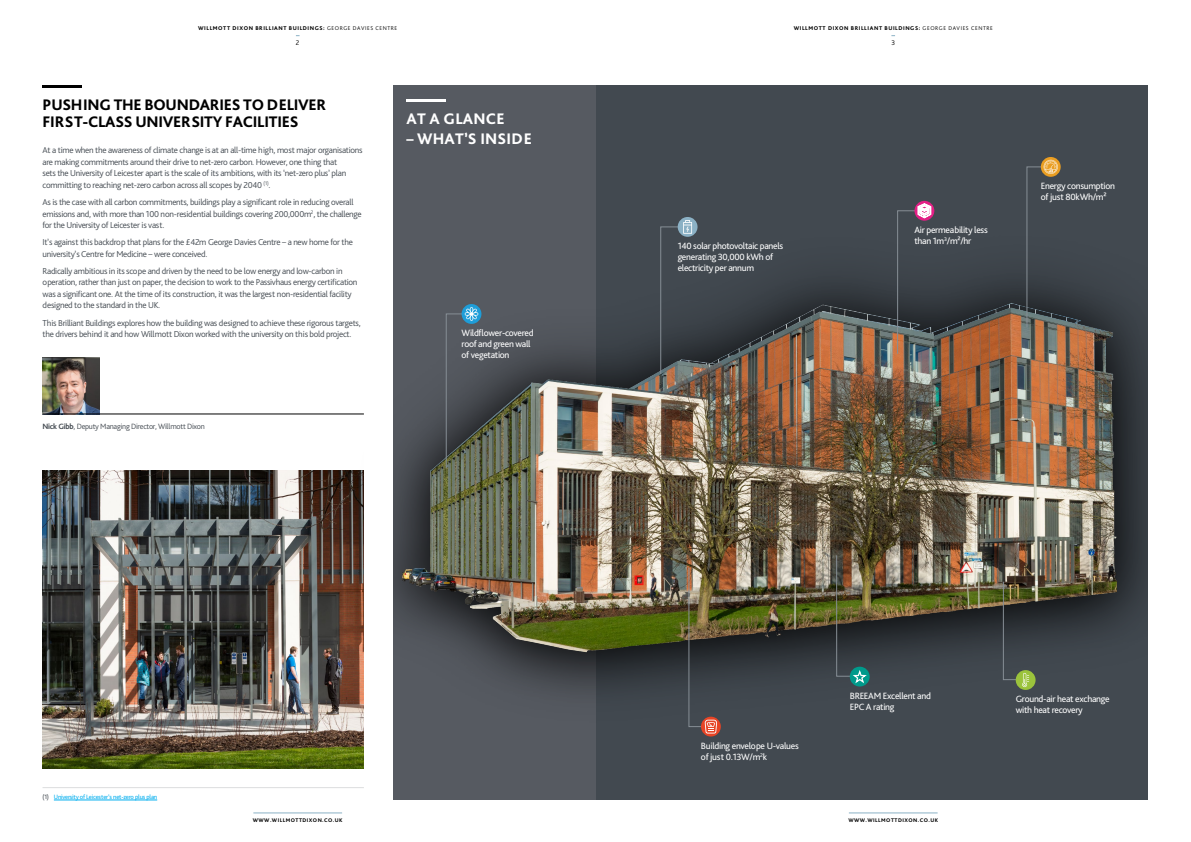
<style>
.page{position:relative;width:1191px;height:842px;background:#fff}
.page>*{position:absolute;margin:0;border:0;box-sizing:border-box;transform-origin:0 0}
.t1{font:800 16px/17px "Bliss Pro";letter-spacing:-.015em;color:#000}
.t2{font:800 16px "Bliss Pro";letter-spacing:.015em;color:#fff}
.t3{font:9.5px/11px "Bliss Pro";letter-spacing:-.03em;color:#fff}
.t4{font:300 9px/11.5px "Bliss Pro";letter-spacing:-.03em;color:#424950}
.t5{font:300 8px "Bliss Pro";letter-spacing:-.03em;color:#424950}
.t6{font:300 7px "Bliss Pro";color:#000}
.t7{font:6.5px "Bliss Pro";letter-spacing:-.03em;color:#00aeef}
.t8{font:800 5.8px "Bliss Pro";letter-spacing:.1em;color:#000}
.t9{font:800 5.5px "Bliss Pro";letter-spacing:.085em;color:#000}
.s1{font-weight:300}
.s2{font-weight:700}
.s3{color:#424950}
</style>
<div class="page">
<hr style="left:253px;top:812px;width:89px;height:1px;background:#8bb1c5">
<hr style="left:849px;top:812px;width:88px;height:1px;background:#8bb1c5">
<div style="left:392px;top:85px;width:756px;height:714px;background:#424950"></div>
<div style="left:392px;top:85px;width:203px;height:714px;background:#565a61"></div>
<div style="left:328px;top:228px;width:863px;height:500px;background:#000;opacity:.5"></div>
<img style="left:402px;top:163px;width:714px;height:549px">
<svg style="left:914px;top:201px;width:20px;height:20px"></svg>
<hr style="left:43px;top:85px;width:39px;height:3px;background:#000">
<hr style="left:43px;top:787px;width:321px;height:1px;background:#dcddde">
<hr style="left:54px;top:800px;width:103px;height:1px;background:#00aeef">
<img style="left:43px;top:358px;width:56px;height:55px">
<hr style="left:43px;top:413px;width:321px;height:1px;background:#000">
<hr style="left:406px;top:99px;width:40px;height:3px;background:#fff">
<svg style="left:897px;top:203px;width:34px;height:151px"></svg>
<svg style="left:461px;top:304px;width:20px;height:20px"></svg>
<svg style="left:1040px;top:157px;width:20px;height:20px"></svg>
<div style="left:677px;top:217px;width:20px;height:20px;background:#8bb1c5;border-radius:50%"></div>
<div style="left:1015px;top:670px;width:20px;height:20px;background:#9bc33c;border-radius:50%"></div>
<div style="left:849px;top:667px;width:20px;height:19px;background:#009a8b;border-radius:50%"></div>
<svg style="left:701px;top:717px;width:20px;height:19px"></svg>
<img style="left:688px;top:567px;width:29px;height:166px">
<svg style="left:660px;top:220px;width:32px;height:155px"></svg>
<svg style="left:1002px;top:581px;width:27px;height:106px"></svg>
<svg style="left:1026px;top:160px;width:31px;height:168px"></svg>
<img style="left:836px;top:555px;width:32px;height:130px">
<img style="left:43px;top:471px;width:321px;height:297px">
<svg style="left:445px;top:307px;width:33px;height:162px"></svg>
<div style="left:1148px;top:52px;width:43px;height:754px;background:#fff"></div>
<div style="left:364px;top:52px;width:28px;height:754px;background:#fff"></div>
<p class="t8" style="left:198px;top:25px;width:201px">WILLMOTT DIXON BRILLIANT BUILDINGS: <span class="s1">GEORGE DAVIES CENTRE</span></p>
<p class="t8" style="left:793px;top:25px;width:201px">WILLMOTT DIXON BRILLIANT BUILDINGS: <span class="s1">GEORGE DAVIES CENTRE</span></p>
<p class="t6" style="left:296px;top:38px;width:5px">2</p>
<p class="t6" style="left:891px;top:38px;width:5px">3</p>
<h1 class="t1" style="left:43px;top:96px;width:285px">PUSHING THE BOUNDARIES TO D ELIVER<br>FIRST-CLASS UNIVERSITY FACILITIES</h1>
<p class="t4" style="left:43px;top:144px;width:321px">At a time when the awareness of climate change is at an all-time high, most major organisations are making commitments around their drive to net-zero carbon. However, one thing that<br>sets the University of Leicester apart is the scale of its ambitions, with its ‘net-zero plus’ plan committing to reaching net-zero carbon across all scopes by 2040 <sup>(1)</sup>.</p>
<p class="t4" style="left:43px;top:196px;width:321px">As is the case with all carbon commitments, buildings play a significant role in reducing overall emissions and, with more than 100 non-residential buildings covering 200,000m<sup>2</sup>, the challenge for the University of Leicester is vast.</p>
<p class="t4" style="left:43px;top:236px;width:312px">It’s against this backdrop that plans for the £42m George Davies Centre – a new home for the university’s Centre for Medicine – were conceived.</p>
<p class="t4" style="left:43px;top:265px;width:316px">Radically ambitious in its scope and driven by the need to be low energy and low-carbon in operation, rather than just on paper, the decision to work to the Passivhaus energy certification was a significant one. At the time of its construction, it was the largest non-residential facility designed to the standard in the UK.</p>
<p class="t4" style="left:43px;top:317px;width:320px">This Brilliant Buildings explores how the building was designed to achieve these rigorous targets, the drivers behind it and how Willmott Dixon worked with the university on this bold project.</p>
<p class="t5" style="left:43px;top:421px;width:164px"><span class="s2">Nick Gibb</span>, Deputy Managing Director, Willmott Dixon</p>
<h1 class="t2" style="left:406px;top:109px;width:60px">AT A GLAN</h1>
<h1 class="t2" style="left:486px;top:109px;width:18px">CE</h1>
<h1 class="t2" style="left:406px;top:128px;width:38px">– WHAT</h1>
<h1 class="t2" style="left:464px;top:128px;width:25px">’S INSI</h1>
<h1 class="t2" style="left:511px;top:128px;width:20px">DE</h1>
<p class="t3" style="left:461px;top:327px;width:74px">Wildflower-covered roof and green wall of vegetation</p>
<p class="t3" style="left:677px;top:240px;width:107px">140 solar photovoltaic panels generating 30,000 kWh of electricity per annum</p>
<p class="t3" style="left:914px;top:224px;width:75px">Air permeability less than 1m<sup>3</sup>/m²/hr</p>
<p class="t3" style="left:1040px;top:180px;width:76px">Energy consumption of just 80kWh/m²</p>
<p class="t7" style="left:43px;top:793px;width:116px"><span class="s3">(1)</span> University of Leicester’s net-zero plus plan</p>
<p class="t3" style="left:701px;top:740px;width:99px">Building envelope U-values of just 0.13W/m<sup>2</sup>k</p>
<p class="t3" style="left:849px;top:690px;width:83px">BREEAM Excellent and<br>EPC A rating</p>
<p class="t9" style="left:253px;top:817px;width:91px">WWW.WILLMOTTDIXON.CO.UK</p>
<p class="t9" style="left:848px;top:817px;width:91px">WWW.WILLMOTTDIXON.CO.UK</p>
<p class="t3" style="left:1015px;top:693px;width:95px">Ground-air heat exchange with heat recovery</p>
</div>
